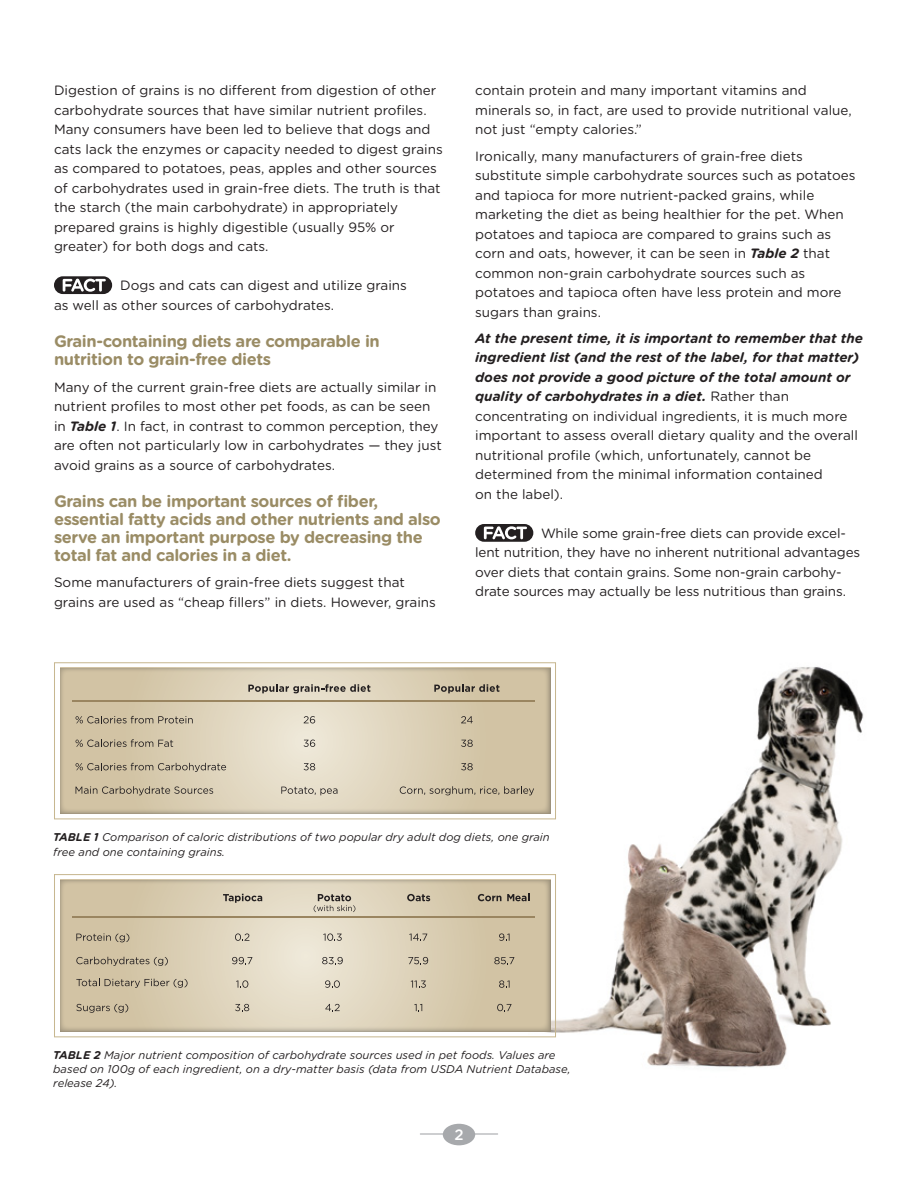
<style>
.page{position:relative;width:918px;height:1188px;background:#fff}
.page>*{position:absolute;margin:0;border:0;box-sizing:border-box;transform-origin:0 0}
.t1{font:700 16.5px/18px "Gotham Rounded";letter-spacing:-.025em;color:#9a8c65}
.t2{font:500 15px "Gotham Rounded";color:#fff}
.t3{font:13.5px/19.5px "Gotham Rounded";color:#231f20}
.t4{font:italic 11.25px/14.2px "Gotham Rounded";color:#231f20}
.s1{font-weight:700;font-style:italic}
.s2{font-weight:700}
</style>
<div class="page">
<div style="left:443px;top:1124px;width:32px;height:21px;background:#a7a9ac;border-radius:50%"></div>
<hr style="left:474px;top:1133px;width:24px;height:2px;background:#a7a9ac">
<hr style="left:420px;top:1133px;width:24px;height:2px;background:#a7a9ac">
<img style="left:512px;top:667px;width:352px;height:401px">
<svg style="left:54px;top:276px;width:58px;height:18px"></svg>
<svg style="left:63px;top:279px;width:43px;height:13px"></svg>
<div style="left:475px;top:524px;width:58px;height:18px;background:#231f20;border-radius:9px"></div>
<svg style="left:484px;top:526px;width:43px;height:13px"></svg>
<svg style="left:60px;top:668px;width:490px;height:146px;background:#d9cdb3"></svg>
<hr style="left:72px;top:700px;width:463px;height:2px;background:#9a8560">
<div style="left:54px;top:662px;width:502px;height:157px;border:1px solid #c7b790"></div>
<svg style="left:248px;top:684px;width:122px;height:9px"></svg>
<svg style="left:434px;top:684px;width:66px;height:9px"></svg>
<svg style="left:76px;top:716px;width:117px;height:7px"></svg>
<svg style="left:304px;top:716px;width:11px;height:7px"></svg>
<svg style="left:461px;top:716px;width:12px;height:7px"></svg>
<svg style="left:76px;top:739px;width:97px;height:8px"></svg>
<svg style="left:304px;top:740px;width:11px;height:7px"></svg>
<svg style="left:461px;top:740px;width:12px;height:7px"></svg>
<svg style="left:76px;top:763px;width:150px;height:9px"></svg>
<svg style="left:304px;top:763px;width:11px;height:7px"></svg>
<svg style="left:461px;top:763px;width:12px;height:7px"></svg>
<svg style="left:281px;top:787px;width:57px;height:8px"></svg>
<svg style="left:400px;top:786px;width:134px;height:9px"></svg>
<svg style="left:76px;top:786px;width:137px;height:9px"></svg>
<svg style="left:60px;top:880px;width:490px;height:152px;background:#d9cdb3"></svg>
<hr style="left:72px;top:916px;width:463px;height:2px;background:#9a8560">
<div style="left:54px;top:874px;width:502px;height:163px;border:1px solid #c7b790"></div>
<svg style="left:76px;top:979px;width:112px;height:9px"></svg>
<svg style="left:76px;top:933px;width:53px;height:9px"></svg>
<svg style="left:235px;top:933px;width:14px;height:8px"></svg>
<svg style="left:323px;top:933px;width:19px;height:8px"></svg>
<svg style="left:409px;top:934px;width:18px;height:7px"></svg>
<svg style="left:499px;top:933px;width:11px;height:8px"></svg>
<svg style="left:76px;top:957px;width:92px;height:9px"></svg>
<svg style="left:232px;top:957px;width:20px;height:7px"></svg>
<svg style="left:322px;top:957px;width:21px;height:7px"></svg>
<svg style="left:408px;top:957px;width:20px;height:7px"></svg>
<svg style="left:494px;top:957px;width:20px;height:7px"></svg>
<svg style="left:236px;top:980px;width:12px;height:8px"></svg>
<svg style="left:325px;top:980px;width:15px;height:8px"></svg>
<svg style="left:411px;top:980px;width:15px;height:8px"></svg>
<svg style="left:499px;top:980px;width:11px;height:8px"></svg>
<svg style="left:76px;top:1004px;width:52px;height:9px"></svg>
<svg style="left:235px;top:1004px;width:14px;height:7px"></svg>
<svg style="left:325px;top:1004px;width:15px;height:7px"></svg>
<svg style="left:414px;top:1004px;width:8px;height:7px"></svg>
<svg style="left:497px;top:1004px;width:14px;height:7px"></svg>
<svg style="left:223px;top:894px;width:39px;height:9px"></svg>
<svg style="left:314px;top:894px;width:41px;height:18px"></svg>
<svg style="left:407px;top:894px;width:23px;height:7px"></svg>
<svg style="left:478px;top:894px;width:23px;height:7px"></svg>
<svg style="left:507px;top:894px;width:23px;height:7px"></svg>
<p class="t3" style="left:54px;top:80px;width:390px">Digestion of grains is no different from digestion of other carbohydrate sources that have similar nutrient profiles.<br>Many consumers have been led to believe that dogs and cats lack the enzymes or capacity needed to digest grains as compared to potatoes, peas, apples and other sources of carbohydrates used in grain-free diets. The truth is that the starch (the main carbohydrate) in appropriately prepared grains is highly digestible (usually 95% or greater) for both dogs and cats.</p>
<p class="t3" style="left:54px;top:275px;width:354px;text-indent:66px">Dogs and cats can digest and utilize grains as well as other sources of carbohydrates.</p>
<p class="t1" style="left:54px;top:332px;width:327px">Grain-containing diets are comparable in nutrition to grain-free diets</p>
<p class="t3" style="left:54px;top:376px;width:389px">Many of the current grain-free diets are actually similar in nutrient profiles to most other pet foods, as can be seen in <span class="s1">Table 1</span>. In fact, in contrast to common perception, they are often not particularly low in carbohydrates — they just avoid grains as a source of carbohydrates.</p>
<p class="t1" style="left:54px;top:492px;width:388px">Grains can be important sources of fiber, essential fatty acids and other nutrients and also serve an important purpose by decreasing the total fat and calories in a diet.</p>
<p class="t3" style="left:54px;top:572px;width:383px">Some manufacturers of grain-free diets suggest that grains are used as “cheap fillers” in diets. However, grains</p>
<p class="t3" style="left:475px;top:80px;width:378px">contain protein and many important vitamins and minerals so, in fact, are used to provide nutritional value, not just “empty calories.”</p>
<p class="t3" style="left:475px;top:145px;width:382px">Ironically, many manufacturers of grain-free diets substitute simple carbohydrate sources such as potatoes and tapioca for more nutrient-packed grains, while marketing the diet as being healthier for the pet. When potatoes and tapioca are compared to grains such as corn and oats, however, it can be seen in <span class="s1">Table 2</span> that common non-grain carbohydrate sources such as potatoes and tapioca often have less protein and more sugars than grains.</p>
<p class="t3" style="left:475px;top:328px;width:389px"><span class="s1">At the present time, it is important to remember that the ingredient list (and the rest of the label, for that matter) does not provide a good picture of the total amount or quality of carbohydrates in a diet.</span> Rather than concentrating on individual ingredients, it is much more important to assess overall dietary quality and the overall nutritional profile (which, unfortunately, cannot be determined from the minimal information contained<br>on the label).</p>
<p class="t3" style="left:475px;top:523px;width:387px;text-indent:66px">While some grain-free diets can provide excel&shy;lent nutrition, they have no inherent nutritional advantages over diets that contain grains. Some non-grain carbohy&shy;drate sources may actually be less nutritious than grains.</p>
<p class="t4" style="left:53px;top:829px;width:498px;line-height:15px"><span class="s2">TABLE 1</span> Comparison of caloric distributions of two popular dry adult dog diets, one grain free and one containing grains.</p>
<p class="t4" style="left:53px;top:1047px;width:519px"><span class="s2">TABLE 2</span> Major nutrient composition of carbohydrate sources used in pet foods. Values are based on 100g of each ingredient, on a dry-matter basis (data from USDA Nutrient Database, release 24).</p>
<p class="t2" style="left:454px;top:1124px;width:11px">2</p>
</div>
